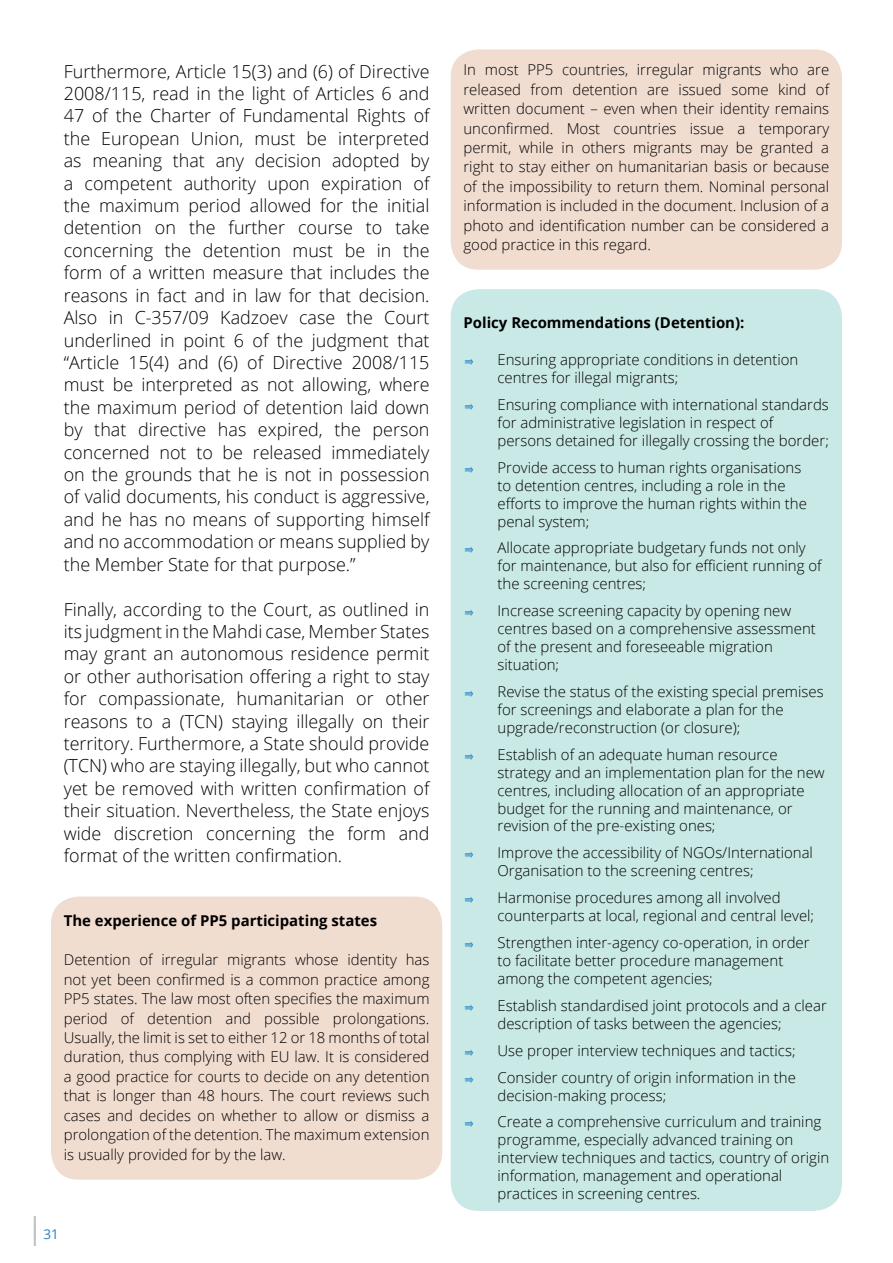
<style>
.page{position:relative;width:893px;height:1263px;background:#fff}
.page>*{position:absolute;margin:0;border:0;box-sizing:border-box;transform-origin:0 0}
.t1{font:300 18px/22.4px "Open Sans";color:#000;text-align:justify}
.t2{font:300 15px/18px "Open Sans";color:#000}
.t3{font:700 15px "Open Sans";color:#000}
.t4{font:13.5px "Open Sans";color:#2484c6}
.s1{font-size:29.85px;color:#bcbec0}
</style>
<div class="page">
<div style="left:451px;top:289px;width:391px;height:922px;background:#c9e9e6;border-radius:28px"></div>
<div style="left:451px;top:49px;width:391px;height:221px;background:#f1dcd0;border-radius:28px"></div>
<div style="left:51px;top:896px;width:391px;height:284px;background:#f1dcd0;border-radius:28px"></div>
<p class="t1" style="left:64px;top:59px;width:367px">Furthermore, Article 15(3) and (6) of Directive 2008/115, read in the light of Articles 6 and 47 of the Charter of Fundamental Rights of the European Union, must be interpreted as meaning that any decision adopted by a competent authority upon expiration of the maximum period allowed for the initial detention on the further course to take concerning the detention must be in the form of a written measure that includes the reasons in fact and in law for that decision.<br>Also in C-357/09 Kadzoev case the Court underlined in point 6 of the judgment that “Article 15(4) and (6) of Directive 2008/115 must be interpreted as not allowing, where the maximum period of detention laid down by that directive has expired, the person concerned not to be released immediately on the grounds that he is not in possession of valid documents, his conduct is aggressive, and he has no means of supporting himself and no accommodation or means supplied by the Member State for that purpose.”</p>
<p class="t1" style="left:64px;top:597px;width:367px">Finally, according to the Court, as outlined in its judgment in the Mahdi case, Member States may grant an autonomous residence permit or other authorisation offering a right to stay for compassionate, humanitarian or other reasons to a (TCN) staying illegally on their territory. Furthermore, a State should provide (TCN) who are staying illegally, but who cannot yet be removed with written confirmation of their situation. Nevertheless, the State enjoys wide discretion concerning the form and format of the written confirmation.</p>
<p class="t3" style="left:64px;top:910px;width:315px">The experience of PP5 participating states</p>
<p class="t2" style="left:64px;top:950px;width:367px;line-height:19.5px;text-align:justify">Detention of irregular migrants whose identity has not yet been confirmed is a common practice among PP5 states. The law most often specifies the maximum period of detention and possible prolongations.<br>Usually, the limit is set to either 12 or 18 months of total duration, thus complying with EU law. It is considered a good practice for courts to decide on any detention that is longer than 48 hours. The court reviews such cases and decides on whether to allow or dismiss a prolongation of the detention. The maximum extension is usually provided for by the law.</p>
<p class="t4" style="left:27px;top:1224px;width:33px"><span class="s1">|</span>31</p>
<p class="t2" style="left:463px;top:60px;width:367px;line-height:19.5px;text-align:justify">In most PP5 countries, irregular migrants who are released from detention are issued some kind of written document – even when their identity remains unconfirmed. Most countries issue a temporary permit, while in others migrants may be granted a right to stay either on humanitarian basis or because of the impossibility to return them. Nominal personal information is included in the document. Inclusion of a photo and identification number can be considered a good practice in this regard.</p>
<p class="t3" style="left:463px;top:312px;width:282px">Policy Recommendations (Detention):</p>
<p class="t2" style="left:497px;top:350px;width:302px">Ensuring appropriate conditions in detention centres for illegal migrants;</p>
<p class="t2" style="left:497px;top:395px;width:333px">Ensuring compliance with international standards for administrative legislation in respect of persons detained for illegally crossing the border;</p>
<p class="t2" style="left:497px;top:458px;width:311px">Provide access to human rights organisations to detention centres, including a role in the efforts to improve the human rights within the penal system;</p>
<p class="t2" style="left:497px;top:539px;width:326px">Allocate appropriate budgetary funds not only for maintenance, but also for efficient running of the screening centres;</p>
<p class="t2" style="left:497px;top:601px;width:320px">Increase screening capacity by opening new centres based on a comprehensive assessment of the present and foreseeable migration situation;</p>
<p class="t2" style="left:497px;top:682px;width:328px">Revise the status of the existing special premises for screenings and elaborate a plan for the upgrade/reconstruction (or closure);</p>
<p class="t2" style="left:497px;top:745px;width:329px">Establish of an adequate human resource strategy and an implementation plan for the new centres, including allocation of an appropriate budget for the running and maintenance, or revision of the pre-existing ones;</p>
<p class="t2" style="left:497px;top:843px;width:317px">Improve the accessibility of NGOs/International<br>Organisation to the screening centres;</p>
<p class="t2" style="left:497px;top:888px;width:318px">Harmonise procedures among all involved counterparts at local, regional and central level;</p>
<p class="t2" style="left:497px;top:933px;width:314px">Strengthen inter-agency co-operation, in order to facilitate better procedure management among the competent agencies;</p>
<p class="t2" style="left:497px;top:996px;width:331px">Establish standardised joint protocols and a clear description of tasks between the agencies;</p>
<p class="t2" style="left:497px;top:1041px;width:300px">Use proper interview techniques and tactics;</p>
<p class="t2" style="left:497px;top:1068px;width:300px">Consider country of origin information in the decision-making process;</p>
<p class="t2" style="left:497px;top:1112px;width:333px">Create a comprehensive curriculum and training programme, especially advanced training on interview techniques and tactics, country of origin information, management and operational practices in screening centres.</p>
</div>
